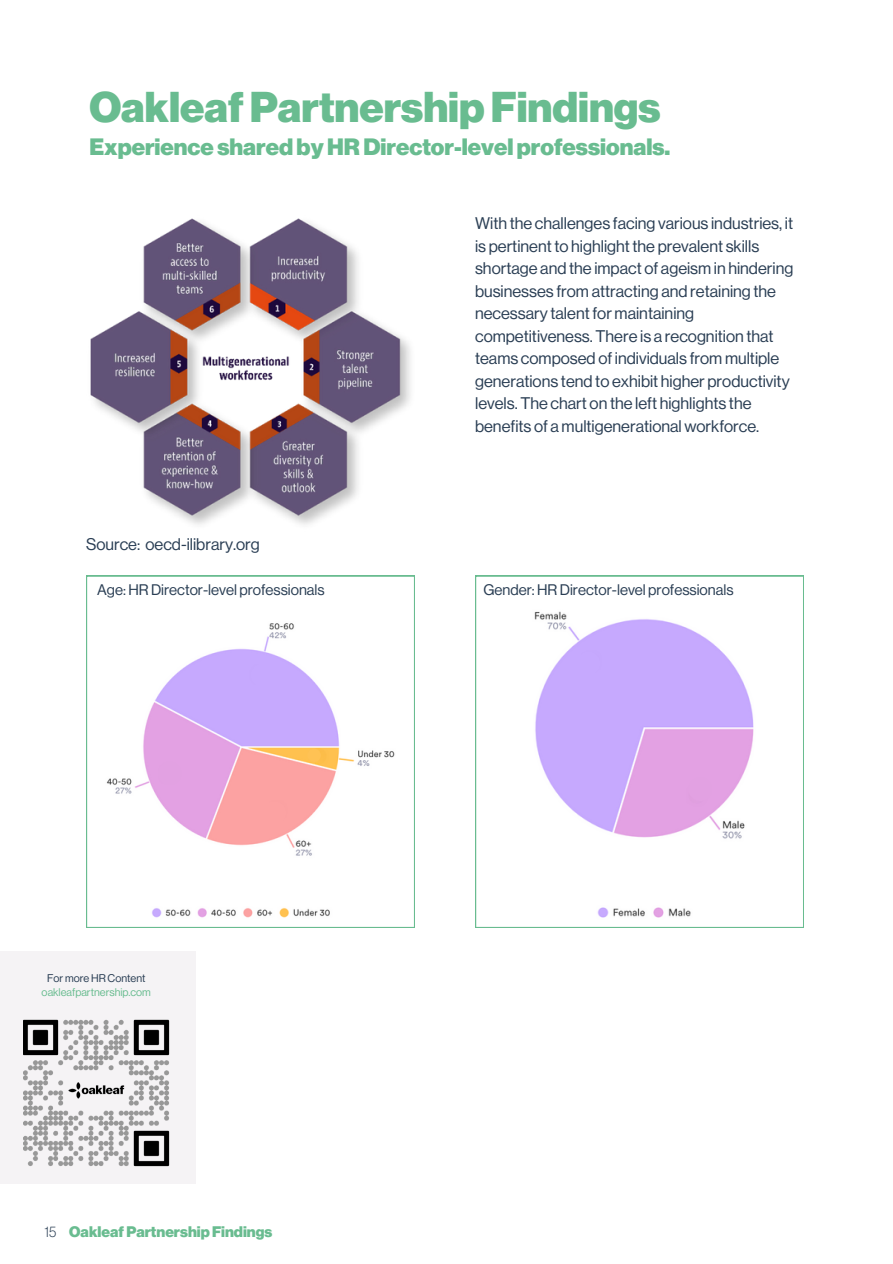
<style>
.page{position:relative;width:893px;height:1264px;background:#fff}
.page>*{position:absolute;margin:0;border:0;box-sizing:border-box;transform-origin:0 0}
.t1{font:900 42.15px "Neue Haas Display";color:#69bc90}
.t2{font:900 23.25px "Neue Haas Display";color:#69bc90}
.t3{font:16.5px/22.5px "Neue Haas Display";color:#2a3e54}
.t4{font:15px "Neue Haas Display";color:#2a3e54}
.t5{font:900 15px "Neue Haas Display";color:#69bc90}
.t6{font:100 15px "Neue Haas Display";color:#2a3e54}
.t7{font:10.95px "Neue Haas Display";color:#69bc90}
.t8{font:10.95px "Neue Haas Display";color:#2a3e54}
</style>
<div class="page">
<svg style="left:475px;top:575px;width:328px;height:352px"></svg>
<svg style="left:86px;top:575px;width:328px;height:352px"></svg>
<img style="left:521px;top:601px;width:235px;height:320px">
<div style="left:576px;top:651px;width:24px;height:24px;background:#c6a9fe;border-radius:50%"></div>
<div style="left:688px;top:777px;width:24px;height:24px;background:#e2a1e2;border-radius:50%"></div>
<img style="left:90px;top:218px;width:321px;height:307px">
<div style="left:0;top:951px;width:195px;height:232px;background:#f5f3f5"></div>
<img style="left:23px;top:1019px;width:147px;height:148px">
<p class="t1" style="left:89px;top:87px;width:572px">OakleafPartnershipFindings</p>
<p class="t2" style="left:89px;top:136px;width:582px">Experience sharedby HR Director-levelprofessionals.</p>
<p class="t3" style="left:86px;top:533px;width:175px">Source: oecd-ilibrary.org</p>
<p class="t3" style="left:475px;top:213px;width:320px">With the challenges facing various industries, it is pertinent to highlight the prevalent skills shortage and the impact of ageism in hindering businesses from attracting and retaining the necessary talent for maintaining competitiveness. There is a recognition that teams composed of individuals from multiple generations tend to exhibit higher productivity levels. The chart on the left highlights the benefits of a multigenerational workforce.</p>
<p class="t4" style="left:97px;top:583px;width:229px">Age: HR Director-level professionals</p>
<p class="t4" style="left:483px;top:583px;width:251px">Gender: HR Director-level professionals</p>
<p class="t8" style="left:47px;top:972px;width:100px">For more HR Content</p>
<p class="t7" style="left:42px;top:986px;width:111px">oakleafpartnership.com</p>
<p class="t6" style="left:45px;top:1224px;width:13px">15</p>
<p class="t5" style="left:69px;top:1224px;width:204px">OakleafPartnershipFindings</p>
</div>
